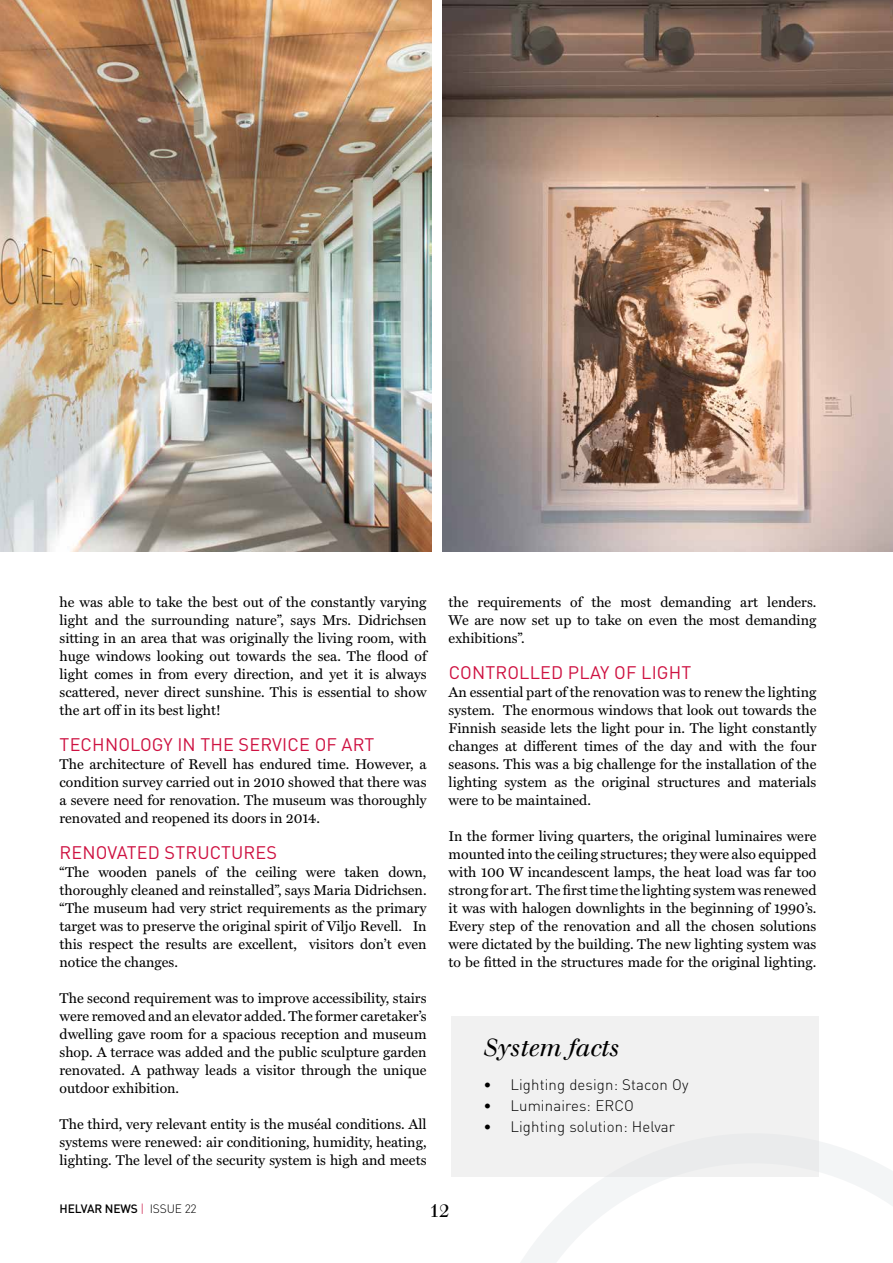
<style>
.page{position:relative;width:893px;height:1263px;background:#fff}
.page>*{position:absolute;margin:0;border:0;box-sizing:border-box;transform-origin:0 0}
.t1{font:italic 24px "Walbaum Com";color:#000}
.t2{font:18px "DIN Pro";letter-spacing:.01em;color:#ce1141}
.t3{font:18px "Walbaum Com";color:#000}
.t4{font:300 15px "DIN Pro";letter-spacing:.01em;color:#000}
.t5{font:14.25px/18px "Miller Text";color:#000;text-align:justify}
.t6{font:500 12px "DIN Pro";letter-spacing:-.01em;color:#000}
.s1{font-weight:300;color:#c80f3f}
.s2{font-weight:300}
</style>
<div class="page">
<img style="left:0;top:0;width:432px;height:552px">
<img style="left:442px;top:0;width:451px;height:552px">
<div style="left:451px;top:1016px;width:367px;height:160px;background:#f1f1f1"></div>
<svg style="left:478px;top:1133px;width:415px;height:130px"></svg>
<p class="t5" style="left:60px;top:594px;width:369px">he was able to take the best out of the constantly varying light and the surrounding nature”, says Mrs. Didrichsen sitting in an area that was originally the living room, with huge windows looking out towards the sea. The flood of light comes in from every direction, and yet it is always scattered, never direct sunshine. This is essential to show the art off in its best light!</p>
<p class="t2" style="left:60px;top:730px;width:316px">TECHNOLOGY IN THE SERVICE OF ART</p>
<p class="t5" style="left:60px;top:756px;width:369px">The architecture of Revell has endured time. However, a condition survey carried out in 2010 showed that there was a severe need for renovation. The museum was thoroughly renovated and reopened its doors in 2014.</p>
<p class="t2" style="left:60px;top:838px;width:219px">RENOVATED STRUCTURES</p>
<p class="t5" style="left:60px;top:864px;width:369px">“The wooden panels of the ceiling were taken down, thoroughly cleaned and reinstalled”, says Maria Didrichsen. “The museum had very strict requirements as the primary target was to preserve the original spirit of Viljo Revell. In this respect the results are excellent, visitors don’t even notice the changes.</p>
<p class="t5" style="left:60px;top:990px;width:369px">The second requirement was to improve accessibility, stairs were removed and an elevator added. The former caretaker’s dwelling gave room for a spacious reception and museum shop. A terrace was added and the public sculpture garden renovated. A pathway leads a visitor through the unique outdoor exhibition.</p>
<p class="t5" style="left:60px;top:1115px;width:369px">The third, very relevant entity is the muséal conditions. All systems were renewed: air conditioning, humidity, heating, lighting. The level of the security system is high and meets</p>
<p class="t5" style="left:449px;top:593px;width:369px">the requirements of the most demanding art lenders.<br>We are now set up to take on even the most demanding exhibitions”.</p>
<p class="t2" style="left:449px;top:658px;width:244px">CONTROLLED PLAY OF LIGHT</p>
<p class="t5" style="left:449px;top:684px;width:369px">An essential part of the renovation was to renew the lighting system. The enormous windows that look out towards the Finnish seaside lets the light pour in. The light constantly changes at different times of the day and with the four seasons. This was a big challenge for the installation of the lighting system as the original structures and materials were to be maintained.</p>
<p class="t5" style="left:449px;top:828px;width:369px">In the former living quarters, the original luminaires were mounted into the ceiling structures; they were also equipped with 100 W incandescent lamps, the heat load was far too strong for art. The first time the lighting system was renewed it was with halogen downlights in the beginning of 1990’s.<br>Every step of the renovation and all the chosen solutions were dictated by the building. The new lighting system was to be fitted in the structures made for the original lighting.</p>
<h1 class="t1" style="left:483px;top:1033px;width:138px">System facts</h1>
<p class="t4" style="left:483px;top:1073px;width:207px">• Lighting design: Stacon Oy</p>
<p class="t4" style="left:483px;top:1094px;width:152px">• Luminaires: ERCO</p>
<p class="t4" style="left:483px;top:1115px;width:193px">• Lighting solution: Helvar</p>
<p class="t6" style="left:60px;top:1199px;width:139px">HELVAR NEWS <span class="s1">|</span> <span class="s2">ISSUE 22</span></p>
<p class="t3" style="left:430px;top:1200px;width:22px">12</p>
</div>
